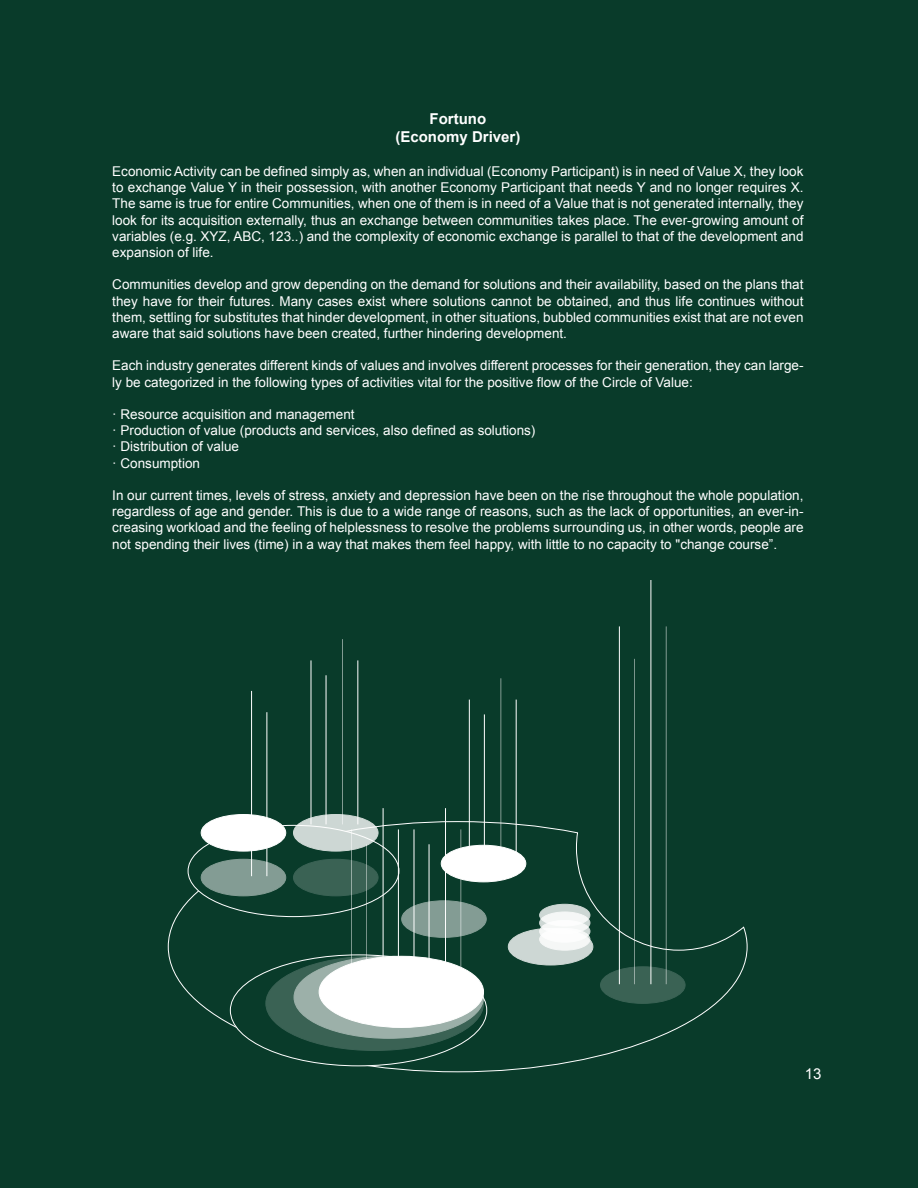
<style>
.page{position:relative;width:918px;height:1188px;background:#093b2a}
.page>*{position:absolute;margin:0;border:0;box-sizing:border-box;transform-origin:0 0}
.t1{font:700 15px/18px "Arial";color:#fff;text-align:center}
.t2{font:15px "Arial";color:#fff}
.t3{font:13.5px/16.2px "Arial";color:#fff;text-align:justify}
</style>
<div class="page">
<svg style="left:168px;top:821px;width:580px;height:252px"></svg>
<div style="left:188px;top:825px;width:211px;height:92px;background:#093b2a;border-radius:50%"></div>
<div style="left:230px;top:955px;width:257px;height:111px;background:#093b2a;border-radius:50%"></div>
<div style="left:294px;top:859px;width:84px;height:37px;background:#3a6254;border-radius:50%"></div>
<div style="left:293px;top:859px;width:85px;height:37px;border:1px solid #fff;border-radius:50%"></div>
<svg style="left:266px;top:956px;width:218px;height:94px;background:#3e6557"></svg>
<div style="left:601px;top:967px;width:84px;height:36px;background:#3a6254;border-radius:50%"></div>
<div style="left:600px;top:966px;width:85px;height:38px;border:1px solid #fff;border-radius:50%"></div>
<div style="left:201px;top:859px;width:85px;height:37px;background:#839c94;border-radius:50%"></div>
<div style="left:201px;top:859px;width:85px;height:37px;border:1px solid #fff;border-radius:50%"></div>
<svg style="left:294px;top:956px;width:190px;height:82px;background:#a1b4ad"></svg>
<div style="left:402px;top:901px;width:84px;height:36px;background:#839c94;border-radius:50%"></div>
<div style="left:401px;top:900px;width:86px;height:38px;border:1px solid #fff;border-radius:50%"></div>
<svg style="left:294px;top:815px;width:84px;height:36px;background:#cfd8d6"></svg>
<div style="left:293px;top:814px;width:85px;height:37px;border:1px solid #fff;border-radius:50%"></div>
<div style="left:508px;top:928px;width:85px;height:37px;background:#cdd7d4;border-radius:50%"></div>
<div style="left:508px;top:928px;width:85px;height:37px;border:1px solid #fff;border-radius:50%"></div>
<div style="left:201px;top:815px;width:85px;height:36px;background:#fff;border-radius:50%"></div>
<div style="left:201px;top:814px;width:85px;height:37px;border:1px solid #fff;border-radius:50%"></div>
<div style="left:319px;top:956px;width:165px;height:71px;background:#fff;border-radius:50%"></div>
<div style="left:441px;top:845px;width:85px;height:37px;background:#fff;border-radius:50%"></div>
<div style="left:441px;top:845px;width:85px;height:37px;border:1px solid #fff;border-radius:50%"></div>
<hr style="left:251px;top:691px;width:1px;height:185px;background:#fff">
<hr style="left:267px;top:712px;width:1px;height:164px;background:#fff">
<hr style="left:311px;top:660px;width:1px;height:164px;background:#fff">
<hr style="left:326px;top:675px;width:1px;height:149px;background:#fff">
<hr style="left:342px;top:639px;width:1px;height:185px;background:#fff">
<hr style="left:357px;top:660px;width:1px;height:164px;background:#fff">
<hr style="left:351px;top:829px;width:1px;height:164px;background:#fff">
<hr style="left:366px;top:844px;width:1px;height:149px;background:#fff">
<hr style="left:383px;top:808px;width:1px;height:185px;background:#fff">
<hr style="left:398px;top:829px;width:1px;height:164px;background:#fff">
<hr style="left:414px;top:829px;width:1px;height:164px;background:#fff">
<hr style="left:429px;top:844px;width:1px;height:149px;background:#fff">
<hr style="left:445px;top:808px;width:1px;height:185px;background:#fff">
<hr style="left:460px;top:829px;width:1px;height:164px;background:#fff">
<hr style="left:469px;top:700px;width:1px;height:164px;background:#fff">
<hr style="left:484px;top:714px;width:1px;height:150px;background:#fff">
<hr style="left:500px;top:678px;width:1px;height:186px;background:#fff">
<hr style="left:516px;top:700px;width:1px;height:164px;background:#fff">
<hr style="left:619px;top:626px;width:1px;height:358px;background:#fff">
<hr style="left:634px;top:659px;width:1px;height:325px;background:#fff">
<hr style="left:651px;top:580px;width:1px;height:404px;background:#fff">
<hr style="left:666px;top:626px;width:1px;height:358px;background:#fff">
<div style="left:540px;top:928px;width:50px;height:22px;background:#f5f7f6;border-radius:50%"></div>
<div style="left:539px;top:928px;width:51px;height:23px;border:1px solid #fff;border-radius:50%"></div>
<div style="left:540px;top:920px;width:50px;height:22px;background:#fff;border-radius:50%"></div>
<div style="left:539px;top:920px;width:51px;height:23px;border:1px solid #fff;border-radius:50%"></div>
<svg style="left:540px;top:912px;width:50px;height:22px"></svg>
<div style="left:539px;top:912px;width:51px;height:22px;border:1px solid #fff;border-radius:50%"></div>
<svg style="left:540px;top:904px;width:50px;height:22px"></svg>
<div style="left:539px;top:904px;width:51px;height:22px;border:1px solid #fff;border-radius:50%"></div>
<p class="t1" style="left:395px;top:110px;width:127px">Fortuno (Economy Driver)</p>
<p class="t3" style="left:112px;top:163px;width:693px">Economic Activity can be defined simply as, when an individual (Economy Participant) is in need of Value X, they look to exchange Value Y in their possession, with another Economy Participant that needs Y and no longer requires X.<br>The same is true for entire Communities, when one of them is in need of a Value that is not generated internally, they look for its acquisition externally, thus an exchange between communities takes place. The ever-growing amount of variables (e.g. XYZ, ABC, 123..) and the complexity of economic exchange is parallel to that of the development and expansion of life.</p>
<p class="t3" style="left:112px;top:277px;width:693px">Communities develop and grow depending on the demand for solutions and their availability, based on the plans that they have for their futures. Many cases exist where solutions cannot be obtained, and thus life continues without them, settling for substitutes that hinder development, in other situations, bubbled communities exist that are not even aware that said solutions have been created, further hindering development.</p>
<p class="t3" style="left:112px;top:358px;width:693px">Each industry generates different kinds of values and involves different processes for their generation, they can large&shy;ly be categorized in the following types of activities vital for the positive flow of the Circle of Value:</p>
<p class="t3" style="left:112px;top:406px;width:425px;text-align:left">· Resource acquisition and management<br>· Production of value (products and services, also defined as solutions) · Distribution of value<br>· Consumption</p>
<p class="t3" style="left:112px;top:487px;width:693px">In our current times, levels of stress, anxiety and depression have been on the rise throughout the whole population, regardless of age and gender. This is due to a wide range of reasons, such as the lack of opportunities, an ever-in&shy;creasing workload and the feeling of helplessness to resolve the problems surrounding us, in other words, people are not spending their lives (time) in a way that makes them feel happy, with little to no capacity to "change course”.</p>
<p class="t2" style="left:805px;top:1066px;width:18px">13</p>
</div>
